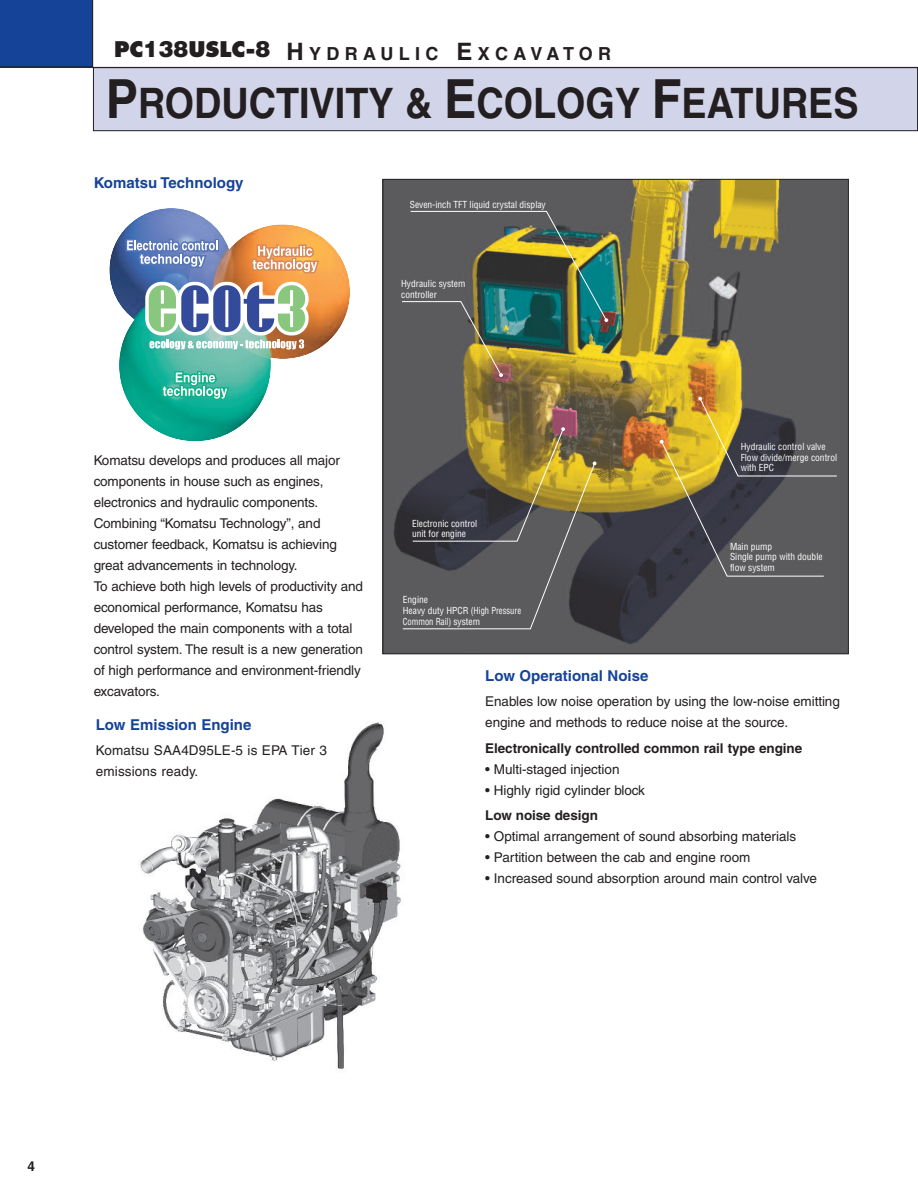
<style>
.page{position:relative;width:918px;height:1188px;background:#fff}
.page>*{position:absolute;margin:0;border:0;box-sizing:border-box;transform-origin:0 0}
.t1{font:700 42px "Helvetica";color:#231f20;scale:.9 1}
.t2{font:700 18px "Helvetica";letter-spacing:.295em;color:#231f20}
.t3{font:700 15px "Helvetica";color:#154398}
.t4{font:13.5px/21px "Helvetica";letter-spacing:-.01em;color:#231f20}
.t5{font:700 13.5px "Helvetica";letter-spacing:-.005em;color:#231f20}
.t6{font:13.5px/21px "Helvetica";letter-spacing:.01em;color:#231f20}
.t7{font:condensed 9.45px/10.8px "Helvetica";color:#fff}
.s1{font-family:"Komatsu VI";font-weight:400;font-size:21px}
.s2{font-size:24px}
.s3{font-size:54px}
</style>
<div class="page">
<div style="left:93px;top:68px;width:825px;height:63px;background:#d2d4e9"></div>
<div style="left:93px;top:67px;width:825px;height:64px;border:1px solid #231f20"></div>
<div style="left:0;top:0;width:93px;height:67px;background:#154398"></div>
<img style="left:385px;top:181px;width:462px;height:471px">
<svg style="left:402px;top:427px;width:195px;height:202px;background:#625c4b"></svg>
<svg style="left:660px;top:397px;width:177px;height:180px;background:#6a634c"></svg>
<img style="left:402px;top:211px;width:206px;height:166px">
<hr style="left:0;top:67px;width:918px;height:1px;background:#231f20">
<img style="left:140px;top:722px;width:261px;height:348px">
<img style="left:109px;top:208px;width:241px;height:233px">
<img style="left:124px;top:238px;width:197px;height:112px">
<svg style="left:160px;top:368px;width:71px;height:50px;background:#38bba1"></svg>
<h2 class="t2" style="left:114px;top:47px;width:498px"><span class="s1">PC138USLC-8</span> <span class="s2">H</span>YDRAULIC <span class="s2">E</span>XCAVATOR</h2>
<h1 class="t1" style="left:106px;top:88px;width:838px"><span class="s3">P</span>RODUCTIVITY &amp; <span class="s3">E</span>COLOGY <span class="s3">F</span>EATURES</h1>
<p class="t3" style="left:94px;top:177px;width:151px">Komatsu Technology</p>
<p class="t7" style="left:410px;top:199px;width:138px">Seven-inch TFT liquid crystal display</p>
<p class="t7" style="left:401px;top:278px;width:66px">Hydraulic system controller</p>
<p class="t4" style="left:94px;top:451px;width:271px">Komatsu develops and produces all major components in house such as engines, electronics and hydraulic components.<br>Combining “Komatsu Technology”, and customer feedback, Komatsu is achieving great advancements in technology.<br>To achieve both high levels of productivity and economical performance, Komatsu has developed the main components with a total control system. The result is a new generation of high performance and environment-friendly excavators.</p>
<p class="t3" style="left:96px;top:719px;width:157px">Low Emission Engine</p>
<p class="t6" style="left:96px;top:741px;width:233px">Komatsu SAA4D95LE-5 is EPA Tier 3 emissions ready.</p>
<p class="t7" style="left:412px;top:518px;width:67px">Electronic control unit for engine</p>
<p class="t7" style="left:403px;top:594px;width:120px">Engine<br>Heavy duty HPCR (High Pressure<br>Common Rail) system</p>
<p class="t7" style="left:741px;top:441px;width:98px">Hydraulic control valve<br>Flow divide/merge control with EPC</p>
<p class="t7" style="left:730px;top:541px;width:94px">Main pump<br>Single pump with double flow system</p>
<p class="t3" style="left:485px;top:670px;width:165px">Low Operational Noise</p>
<p class="t4" style="left:485px;top:692px;width:356px">Enables low noise operation by using the low-noise emitting engine and methods to reduce noise at the source.</p>
<p class="t5" style="left:485px;top:743px;width:319px">Electronically controlled common rail type engine</p>
<p class="t4" style="left:485px;top:760px;width:136px">• Multi-staged injection</p>
<p class="t4" style="left:485px;top:781px;width:161px">• Highly rigid cylinder block</p>
<p class="t5" style="left:485px;top:810px;width:114px">Low noise design</p>
<p class="t4" style="left:485px;top:827px;width:312px">• Optimal arrangement of sound absorbing materials</p>
<p class="t4" style="left:485px;top:848px;width:267px">• Partition between the cab and engine room</p>
<p class="t4" style="left:485px;top:869px;width:333px">• Increased sound absorption around main control valve</p>
<p class="t5" style="left:28px;top:1162px;width:9px">4</p>
</div>
